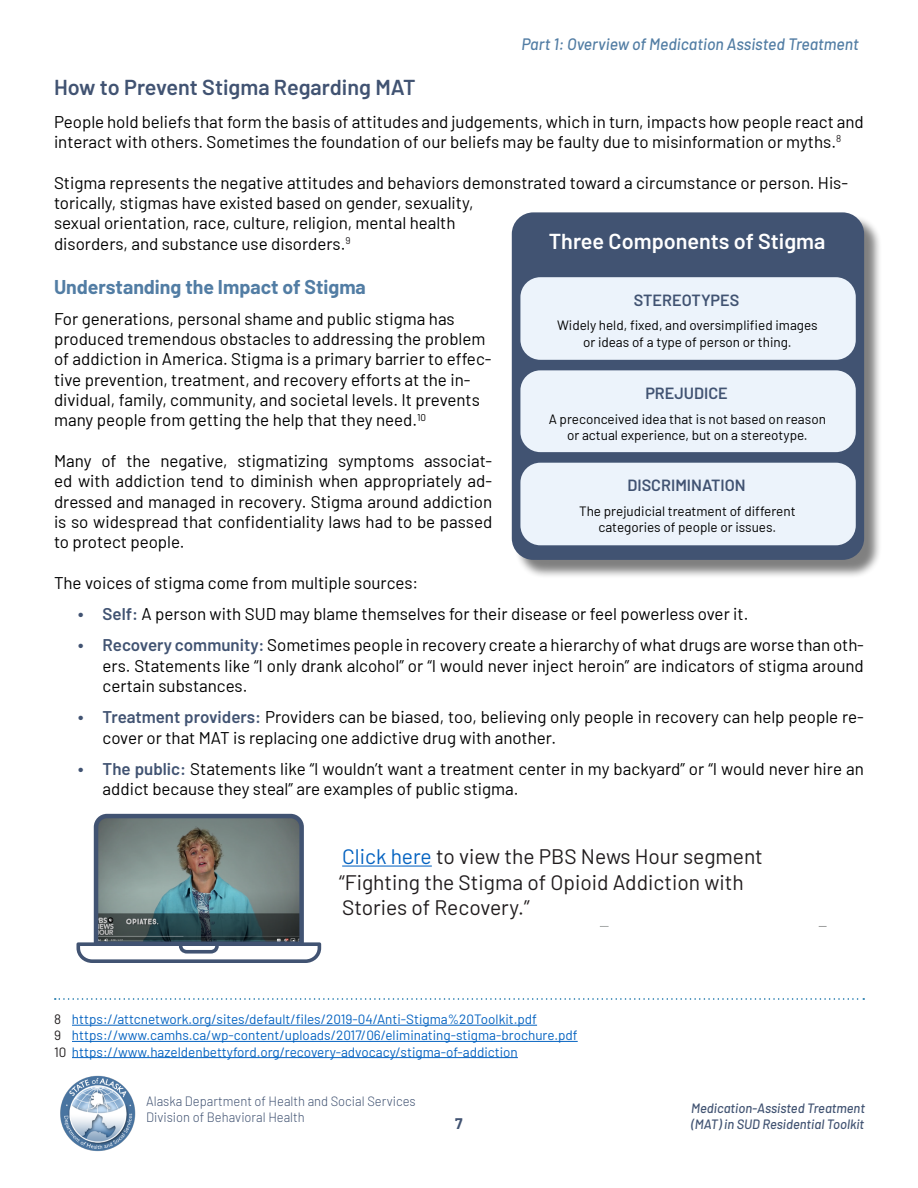
<style>
.page{position:relative;width:918px;height:1188px;background:#fff}
.page>*{position:absolute;margin:0;border:0;box-sizing:border-box;transform-origin:0 0}
.t1{font:600 21.6px "Barlow";color:#415372}
.t2{font:600 21.6px "Barlow";color:#fff}
.t3{font:21px/25.2px "Barlow";color:#211d1e}
.t4{font:700 19.5px "Barlow";color:#527da4}
.t5{font:16.95px/20.4px "Barlow";color:#000}
.t6{font:italic 500 16.5px "Barlow";color:#527da4;scale:.96 1}
.t7{font:600 16.2px "Barlow";color:#415372}
.t8{font:700 15px "Barlow";color:#415372}
.t9{font:13.5px/16.2px "Barlow";color:#0563c1}
.t10{font:13.5px/16.2px "Barlow";color:#000;text-align:center}
.t11{font:300 13.5px/16.2px "Barlow";color:#415372;scale:.96 1}
.t12{font:italic 500 13.5px/16.2px "Barlow";color:#415372;scale:.96 1}
.s1{font-weight:700;color:#415372}
.s2{font-weight:600;color:#415372}
.s3{color:#0563c1}
.s4{color:#211d1e}
</style>
<div class="page">
<img style="left:60px;top:1075px;width:76px;height:77px">
<hr style="left:342px;top:866px;width:90px;height:1px;background:#0563c1">
<svg style="left:55px;top:998px;width:809px;height:2px"></svg>
<hr style="left:72px;top:1025px;width:465px;height:1px;background:#0563c1">
<hr style="left:72px;top:1041px;width:506px;height:1px;background:#0563c1">
<hr style="left:72px;top:1057px;width:446px;height:1px;background:#0563c1">
<div style="left:514px;top:215px;width:369px;height:364px;background:#000;opacity:.5"></div>
<div style="left:512px;top:212px;width:352px;height:348px;background:#415372;border-radius:22px"></div>
<div style="left:520px;top:277px;width:336px;height:83px;background:#ecf3fb;border-radius:20px"></div>
<div style="left:520px;top:370px;width:336px;height:82px;background:#ecf3fb;border-radius:20px"></div>
<div style="left:520px;top:463px;width:336px;height:82px;background:#ecf3fb;border-radius:20px"></div>
<img style="left:600px;top:926px;width:227px;height:1px">
<svg style="left:76px;top:814px;width:245px;height:149px"></svg>
<p class="t6" style="left:521px;top:32px;width:353px">Part 1: Overview of Medication Assisted Treatment</p>
<p class="t1" style="left:54px;top:72px;width:363px">How to Prevent Stigma Regarding MAT</p>
<p class="t5" style="left:54px;top:110px;width:811px">People hold beliefs that form the basis of attitudes and judgements, which in turn, impacts how people react and interact with others. Sometimes the foundation of our beliefs may be faulty due to misinformation or myths.<sup>8</sup></p>
<p class="t5" style="left:54px;top:171px;width:796px">Stigma represents the negative attitudes and behaviors demonstrated toward a circumstance or person. His&shy;torically, stigmas have existed based on gender, sexuality,<br>sexual orientation, race, culture, religion, mental health<br>disorders, and substance use disorders.<sup>9</sup></p>
<p class="t4" style="left:54px;top:272px;width:313px">Understanding the Impact of Stigma</p>
<p class="t5" style="left:54px;top:307px;width:439px">For generations, personal shame and public stigma has produced tremendous obstacles to addressing the problem of addiction in America. Stigma is a primary barrier to effec&shy;tive prevention, treatment, and recovery efforts at the in&shy;dividual, family, community, and societal levels. It prevents many people from getting the help that they need.<sup>10</sup></p>
<p class="t5" style="left:54px;top:449px;width:440px;text-align:justify">Many of the negative, stigmatizing symptoms associat&shy;ed with addiction tend to diminish when appropriately ad&shy;dressed and managed in recovery. Stigma around addiction is so widespread that confidentiality laws had to be passed to protect people.</p>
<p class="t5" style="left:78px;top:566px;width:787px;line-height:31.2px;text-indent:-24px">The voices of stigma come from multiple sources:<br><span class="s1">∙</span> <span class="s2">Self:</span> A person with SUD may blame themselves for their disease or feel powerless over it.<br><span class="s1">∙</span> <span class="s2">Recovery community:</span> Sometimes people in recovery create a hierarchy of what drugs are worse than oth-</p>
<p class="t5" style="left:103px;top:654px;width:763px">ers. Statements like “I only drank alcohol” or “I would never inject heroin” are indicators of stigma around certain substances.</p>
<p class="t5" style="left:103px;top:706px;width:763px;text-indent:-24px"><span class="s1">∙</span> <span class="s2">Treatment providers:</span> Providers can be biased, too, believing only people in recovery can help people re&shy;cover or that MAT is replacing one addictive drug with another.</p>
<p class="t5" style="left:103px;top:757px;width:763px;text-indent:-24px"><span class="s1">∙</span> <span class="s2">The public:</span> Statements like “I wouldn’t want a treatment center in my backyard” or “I would never hire an addict because they steal” are examples of public stigma.</p>
<p class="t2" style="left:549px;top:225px;width:278px">Three Components of Stigma</p>
<p class="t7" style="left:634px;top:288px;width:107px">STEREOTYPES</p>
<p class="t10" style="left:557px;top:316px;width:262px">Widely held, fixed, and oversimplified images or ideas of a type of person or thing.</p>
<p class="t7" style="left:645px;top:381px;width:84px">PREJUDICE</p>
<p class="t10" style="left:549px;top:409px;width:279px">A preconceived idea that is not based on reason or actual experience, but on a stereotype.</p>
<p class="t7" style="left:627px;top:474px;width:120px">DISCRIMINATION</p>
<p class="t10" style="left:579px;top:502px;width:218px">The prejudicial treatment of different categories of people or issues.</p>
<p class="t3" style="left:339px;top:843px;width:425px"><span class="s3">Click here</span> to view the PBS News Hour segment “Fighting the Stigma of Opioid Addiction with<br>Stories of Recovery.”</p>
<p class="t9" style="left:54px;top:1010px;width:525px"><span class="s4">8</span> https://attcnetwork.org/sites/default/files/2019-04/Anti-Stigma%20Toolkit.pdf<br><span class="s4">9</span> https://www.camhs.ca/wp-content/uploads/2017/06/eliminating-stigma-brochure.pdf<br><span class="s4">10</span> https://www.hazeldenbettyford.org/recovery-advocacy/stigma-of-addiction</p>
<p class="t11" style="left:146px;top:1092px;width:282px">Alaska Department of Health and Social Services<br>Division of Behavioral Health</p>
<p class="t12" style="left:691px;top:1099px;width:183px">Medication-Assisted Treatment (MAT) in SUD Residential Toolkit</p>
<p class="t8" style="left:455px;top:1112px;width:9px">7</p>
</div>
